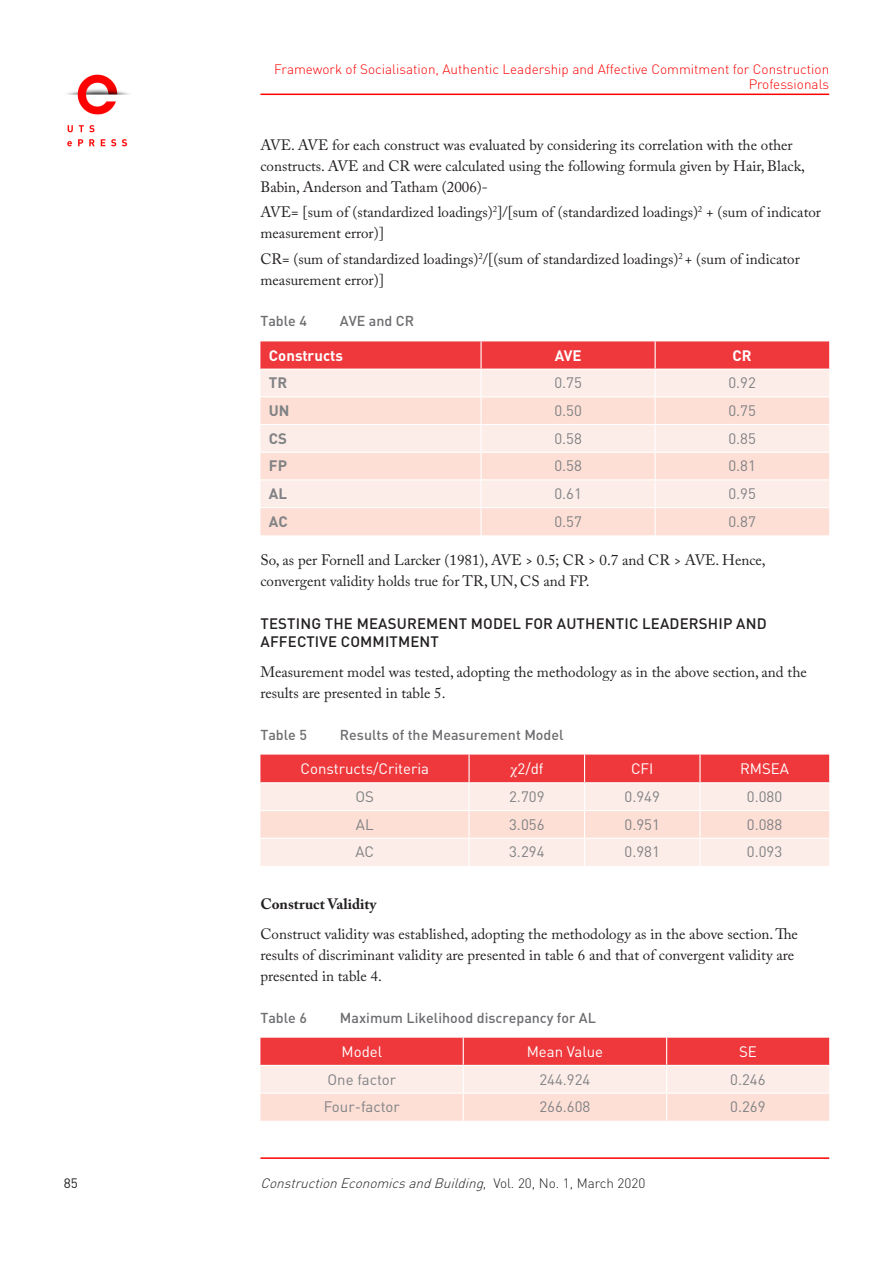
<style>
.page{position:relative;width:893px;height:1263px;background:#fff}
.page>*{position:absolute;margin:0;border:0;box-sizing:border-box;transform-origin:0 0}
.Body_copy_-_1st_para{font:15px/21px "Adobe Caslon Pro";color:#231f20}
.body_copy_-_indent{font:15px/21px "Adobe Caslon Pro";color:#231f20}
.T_Body{font:15px "DIN";color:#808285}
.B_head{font:500 15px/18px "DIN Pro";letter-spacing:.01em;color:#231f20}
.T_Head{font:15px "DIN";color:#fff}
.C_head{font:700 15px "Adobe Caslon Pro";color:#231f20}
.T_Head-2{font:700 15px "DIN";color:#fff}
.T_Body-2{font:700 15px "DIN";color:#808285}
.Caption_Table{font:500 14.25px "DIN";color:#6c6d70}
.t1{font:300 13.5px/15px "DIN Pro";color:#fe0000;text-align:right}
.t2{font:italic 300 13.5px "DIN Pro";color:#231f20}
.t3{font:13.5px "DIN Pro";color:#231f20}
.s1{font-family:"STIX General"}
.s2{font-style:normal}
</style>
<div class="page">
<hr style="left:260px;top:1157px;width:569px;height:2px;background:#fe0000">
<svg style="left:260px;top:341px;width:569px;height:194px;background:#facec8"></svg>
<hr style="left:260px;top:369px;width:221px;height:1px;background:#fff">
<hr style="left:481px;top:369px;width:174px;height:1px;background:#fff">
<hr style="left:655px;top:369px;width:174px;height:1px;background:#fff">
<svg style="left:260px;top:754px;width:569px;height:112px;background:#f9bdb9"></svg>
<hr style="left:700px;top:838px;width:129px;height:1px;background:#fff">
<hr style="left:699px;top:839px;width:2px;height:27px;background:#fff">
<hr style="left:260px;top:782px;width:209px;height:1px;background:#fff">
<hr style="left:469px;top:782px;width:116px;height:1px;background:#fff">
<hr style="left:585px;top:782px;width:115px;height:1px;background:#fff">
<hr style="left:700px;top:782px;width:129px;height:1px;background:#fff">
<svg style="left:260px;top:1038px;width:569px;height:83px;background:#f8adaa"></svg>
<hr style="left:260px;top:1065px;width:203px;height:1px;background:#fff">
<hr style="left:463px;top:1065px;width:204px;height:1px;background:#fff">
<hr style="left:667px;top:1065px;width:162px;height:1px;background:#fff">
<img style="left:67px;top:74px;width:62px;height:73px">
<hr style="left:260px;top:94px;width:569px;height:1px;background:#fe0000">
<p class="t1" style="left:274px;top:61px;width:556px">Framework of Socialisation, Authentic Leadership and Affective Commitment for Construction<br>Professionals</p>
<p class="body_copy_-_indent" style="left:260px;top:134px;width:546px">AVE. AVE for each construct was evaluated by considering its correlation with the other constructs. AVE and CR were calculated using the following formula given by Hair, Black,<br>Babin, Anderson and Tatham (2006)-</p>
<p class="Body_copy_-_1st_para" style="left:260px;top:202px;width:562px">AVE= [sum of (standardized loadings)<sup>2</sup>]/[sum of (standardized loadings)<sup>2</sup> + (sum of indicator measurement error)]</p>
<p class="Body_copy_-_1st_para" style="left:260px;top:248px;width:541px">CR= (sum of standardized loadings)<sup>2</sup>/[(sum of standardized loadings)<sup>2</sup> + (sum of indicator measurement error)]</p>
<p class="Caption_Table" style="left:260px;top:312px;width:48px">Table 4</p>
<p class="Caption_Table" style="left:340px;top:312px;width:76px">AVE and CR</p>
<p class="T_Head-2" style="left:269px;top:345px;width:76px">Constructs</p>
<p class="T_Head-2" style="left:555px;top:345px;width:28px">AVE</p>
<p class="T_Head-2" style="left:733px;top:345px;width:21px">CR</p>
<p class="T_Body-2" style="left:269px;top:373px;width:20px">TR</p>
<p class="T_Body" style="left:554px;top:373px;width:29px">0.75</p>
<p class="T_Body" style="left:728px;top:373px;width:29px">0.92</p>
<p class="T_Body-2" style="left:269px;top:401px;width:22px">UN</p>
<p class="T_Body" style="left:554px;top:401px;width:29px">0.50</p>
<p class="T_Body" style="left:728px;top:401px;width:29px">0.75</p>
<p class="T_Body-2" style="left:269px;top:428px;width:20px">CS</p>
<p class="T_Body" style="left:554px;top:429px;width:29px">0.58</p>
<p class="T_Body" style="left:728px;top:429px;width:29px">0.85</p>
<p class="T_Body-2" style="left:269px;top:456px;width:20px">FP</p>
<p class="T_Body" style="left:554px;top:457px;width:29px">0.58</p>
<p class="T_Body" style="left:728px;top:457px;width:29px">0.81</p>
<p class="T_Body-2" style="left:269px;top:484px;width:20px">AL</p>
<p class="T_Body" style="left:554px;top:484px;width:29px">0.61</p>
<p class="T_Body" style="left:728px;top:484px;width:29px">0.95</p>
<p class="T_Body-2" style="left:269px;top:511px;width:20px">AC</p>
<p class="T_Body" style="left:554px;top:512px;width:29px">0.57</p>
<p class="T_Body" style="left:728px;top:512px;width:29px">0.87</p>
<p class="Body_copy_-_1st_para" style="left:260px;top:549px;width:507px">So, as per Fornell and Larcker (1981), AVE &gt; 0.5; CR &gt; 0.7 and CR &gt; AVE. Hence, convergent validity holds true for TR, UN, CS and FP.</p>
<p class="B_head" style="left:261px;top:614px;width:508px">TESTING THE MEASUREMENT MODEL FOR AUTHENTIC LEADERSHIP AND<br>AFFECTIVE COMMITMENT</p>
<p class="Body_copy_-_1st_para" style="left:260px;top:661px;width:548px">Measurement model was tested, adopting the methodology as in the above section, and the results are presented in table 5.</p>
<p class="Caption_Table" style="left:260px;top:725px;width:48px">Table 5</p>
<p class="Caption_Table" style="left:340px;top:725px;width:225px">Results of the Measurement Model</p>
<p class="T_Head" style="left:300px;top:759px;width:130px">Constructs/Criteria</p>
<p class="T_Head" style="left:510px;top:759px;width:35px"><span class="s1">χ</span>2/df</p>
<p class="T_Head" style="left:631px;top:759px;width:24px">CFI</p>
<p class="T_Head" style="left:740px;top:759px;width:51px">RMSEA</p>
<p class="T_Body" style="left:355px;top:787px;width:20px">OS</p>
<p class="T_Body" style="left:509px;top:787px;width:37px">2.709</p>
<p class="T_Body" style="left:625px;top:787px;width:37px">0.949</p>
<p class="T_Body" style="left:747px;top:787px;width:37px">0.080</p>
<p class="T_Body" style="left:356px;top:815px;width:19px">AL</p>
<p class="T_Body" style="left:509px;top:815px;width:37px">3.056</p>
<p class="T_Body" style="left:625px;top:815px;width:37px">0.951</p>
<p class="T_Body" style="left:747px;top:815px;width:37px">0.088</p>
<p class="T_Body" style="left:355px;top:843px;width:20px">AC</p>
<p class="T_Body" style="left:509px;top:843px;width:37px">3.294</p>
<p class="T_Body" style="left:625px;top:843px;width:37px">0.981</p>
<p class="T_Body" style="left:747px;top:843px;width:37px">0.093</p>
<p class="C_head" style="left:260px;top:895px;width:118px">Construct Validity</p>
<p class="Body_copy_-_1st_para" style="left:260px;top:923px;width:539px">Construct validity was established, adopting the methodology as in the above section. The results of discriminant validity are presented in table 6 and that of convergent validity are presented in table 4.</p>
<p class="Caption_Table" style="left:260px;top:1008px;width:48px">Table 6</p>
<p class="Caption_Table" style="left:340px;top:1008px;width:258px">Maximum Likelihood discrepancy for AL</p>
<p class="T_Head" style="left:341px;top:1042px;width:42px">Model</p>
<p class="T_Head" style="left:527px;top:1042px;width:78px">Mean Value</p>
<p class="T_Head" style="left:739px;top:1042px;width:19px">SE</p>
<p class="T_Body" style="left:328px;top:1070px;width:70px">One factor</p>
<p class="T_Body" style="left:539px;top:1070px;width:53px">244.924</p>
<p class="T_Body" style="left:730px;top:1070px;width:37px">0.246</p>
<p class="T_Body" style="left:324px;top:1097px;width:78px">Four-factor</p>
<p class="T_Body" style="left:539px;top:1097px;width:53px">266.608</p>
<p class="T_Body" style="left:730px;top:1097px;width:37px">0.269</p>
<p class="t3" style="left:64px;top:1174px;width:16px">85</p>
<p class="t2" style="left:260px;top:1174px;width:386px">ConstructionEconomicsandBuilding<span class="s2">, Vo l . 2 0 , N o . 1 , M a rc h 2 0 2 0</span></p>
</div>
